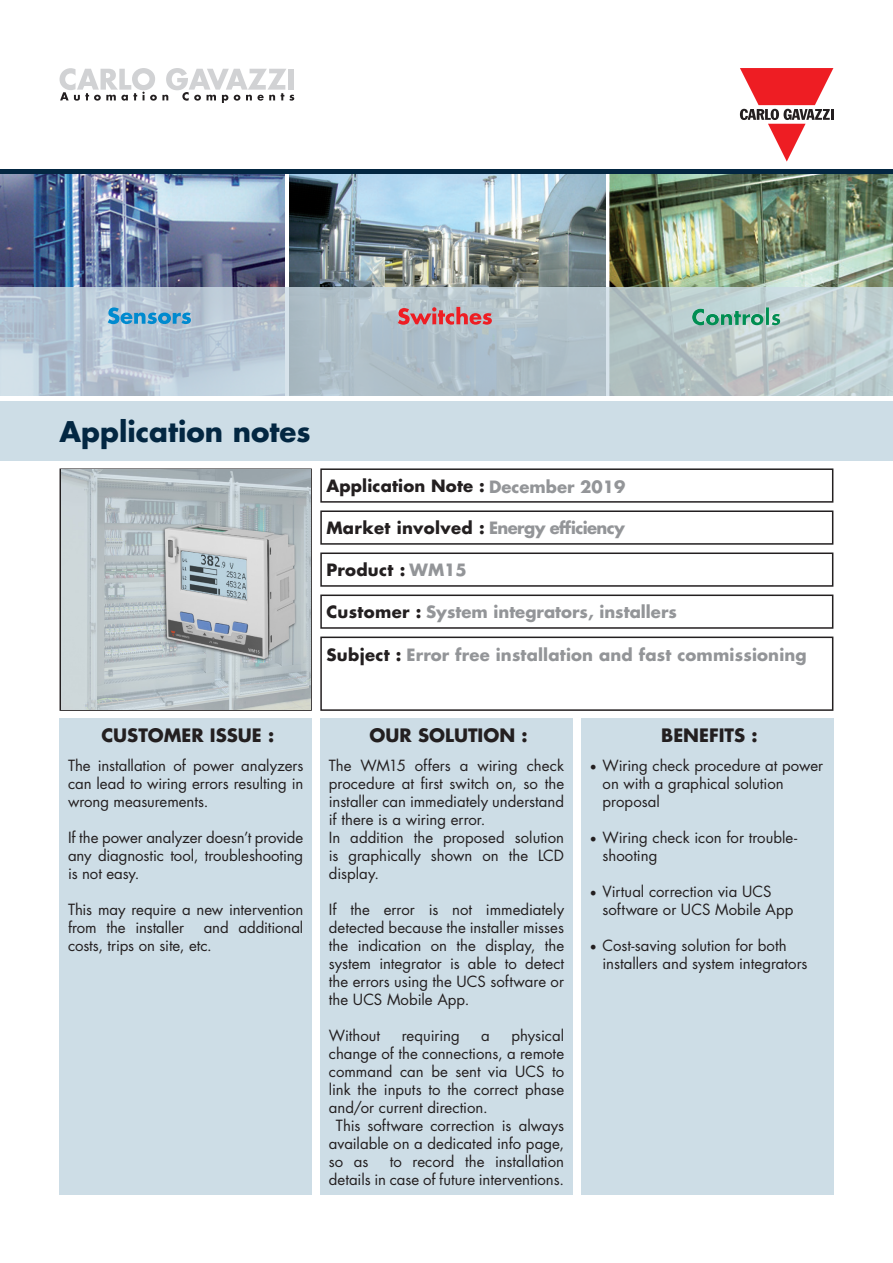
<style>
.page{position:relative;width:893px;height:1263px;background:#fff}
.page>*{position:absolute;margin:0;border:0;box-sizing:border-box;transform-origin:0 0}
.t1{font:700 27.75px "Futura Std";color:#032742}
.t2{font:700 18px "Futura Std";color:#231f20}
.t3{font:700 16.5px "Futura Std";letter-spacing:.01em;color:#939598}
.t4{font:700 16.5px "Futura Std";letter-spacing:.01em;color:#231f20}
.t5{font:15px/18px "Futura Std";color:#231f20}
.s1{color:#939598}
.s2{color:#231f20}
.s3{font-family:"Minion Pro";font-size:18px}
</style>
<div class="page">
<svg style="left:740px;top:68px;width:93px;height:94px"></svg>
<svg style="left:60px;top:68px;width:234px;height:34px"></svg>
<div style="left:0;top:401px;width:893px;height:60px;background:#cddde6"></div>
<div style="left:60px;top:468px;width:252px;height:243px;border:2px solid #231f20"></div>
<div style="left:320px;top:468px;width:513px;height:35px;border:2px solid #231f20"></div>
<div style="left:320px;top:510px;width:513px;height:35px;border:2px solid #231f20"></div>
<div style="left:320px;top:552px;width:513px;height:35px;border:2px solid #231f20"></div>
<div style="left:320px;top:594px;width:513px;height:35px;border:2px solid #231f20"></div>
<div style="left:320px;top:636px;width:513px;height:75px;border:2px solid #231f20"></div>
<div style="left:60px;top:719px;width:252px;height:476px;background:#cddde6"></div>
<div style="left:320px;top:719px;width:253px;height:476px;background:#cddde6"></div>
<div style="left:581px;top:719px;width:252px;height:476px;background:#cddde6"></div>
<img style="left:61px;top:470px;width:249px;height:239px">
<img style="left:0;top:173px;width:285px;height:114px">
<img style="left:289px;top:173px;width:317px;height:114px">
<img style="left:610px;top:173px;width:283px;height:114px">
<svg style="left:0;top:287px;width:893px;height:109px;background:#b6c5ce"></svg>
<img style="left:692px;top:307px;width:88px;height:18px">
<svg style="left:398px;top:307px;width:94px;height:18px;background:#cc7e85"></svg>
<svg style="left:108px;top:307px;width:83px;height:17px"></svg>
<hr style="left:0;top:169px;width:893px;height:4px;background:#032742">
<h1 class="t1" style="left:60px;top:413px;width:253px">Application notes</h1>
<p class="t4" style="left:326px;top:475px;width:301px">Application Note : <span class="s1">December 2019</span></p>
<p class="t3" style="left:326px;top:517px;width:300px"><span class="s2">Market involved :</span> Energy efficiency</p>
<p class="t4" style="left:326px;top:559px;width:142px">Product : <span class="s1">WM15</span></p>
<p class="t3" style="left:326px;top:601px;width:352px"><span class="s2">Customer :</span> System integrators, installers</p>
<p class="t3" style="left:326px;top:644px;width:482px"><span class="s2">Subject :</span> Error free installation and fast commissioning</p>
<p class="t2" style="left:101px;top:723px;width:174px">CUSTOMER ISSUE :</p>
<p class="t2" style="left:370px;top:723px;width:159px">OUR SOLUTION :</p>
<p class="t2" style="left:661px;top:723px;width:98px">BENEFITS :</p>
<p class="t5" style="left:68px;top:756px;width:237px;text-align:justify">The installation of power analyzers can lead to wiring errors resulting in wrong measurements.</p>
<p class="t5" style="left:68px;top:828px;width:237px;text-align:justify">If the power analyzer doesn’t provide any diagnostic tool, troubleshooting is not easy.</p>
<p class="t5" style="left:68px;top:900px;width:237px">This may require a new intervention from the installer</p>
<p class="t5" style="left:329px;top:756px;width:237px">The WM15 offers a wiring check procedure at first switch on, so the installer can immediately understand if there is a wiring error.<br>In addition the proposed solution is graphically shown on the LCD display.</p>
<p class="t5" style="left:329px;top:900px;width:237px;text-align:justify">If the error is not immediately detected because the installer misses the indication on the display, the system integrator is able to detect the errors using the UCS software or the UCS Mobile App.</p>
<p class="t5" style="left:329px;top:1026px;width:53px">Without</p>
<p class="t5" style="left:402px;top:1026px;width:59px">requiring</p>
<p class="t5" style="left:481px;top:1026px;width:10px">a</p>
<p class="t5" style="left:511px;top:1026px;width:54px">physical</p>
<p class="t5" style="left:329px;top:1044px;width:237px">change of the connections, a remote</p>
<p class="t5" style="left:329px;top:1062px;width:237px">command can be sent via UCS to</p>
<p class="t5" style="left:329px;top:1080px;width:237px">link the inputs to the correct phase</p>
<p class="t5" style="left:329px;top:1098px;width:160px">and/or current direction.</p>
<p class="t5" style="left:336px;top:1116px;width:230px">This software correction is always</p>
<p class="t5" style="left:329px;top:1134px;width:237px">available on a dedicated info page,</p>
<p class="t5" style="left:329px;top:1152px;width:41px">so as</p>
<p class="t5" style="left:603px;top:756px;width:222px;text-indent:-13px"><span class="s3">•</span> Wiring check procedure at power on with a graphical solution proposal</p>
<p class="t5" style="left:603px;top:828px;width:196px;text-indent:-13px"><span class="s3">•</span> Wiring check icon for trouble&shy;shooting</p>
<p class="t5" style="left:603px;top:882px;width:192px;text-indent:-13px"><span class="s3">•</span> Virtual correction via UCS software or UCS Mobile App</p>
<p class="t5" style="left:603px;top:936px;width:207px;text-indent:-13px"><span class="s3">•</span> Cost-saving solution for both installers and system integrators</p>
<p class="t5" style="left:68px;top:918px;width:237px;text-indent:136px">and additional costs, trips on site, etc.</p>
<p class="t5" style="left:329px;top:1152px;width:237px;text-align:right">to record the installation<br>details in case of future interventions.</p>
</div>
